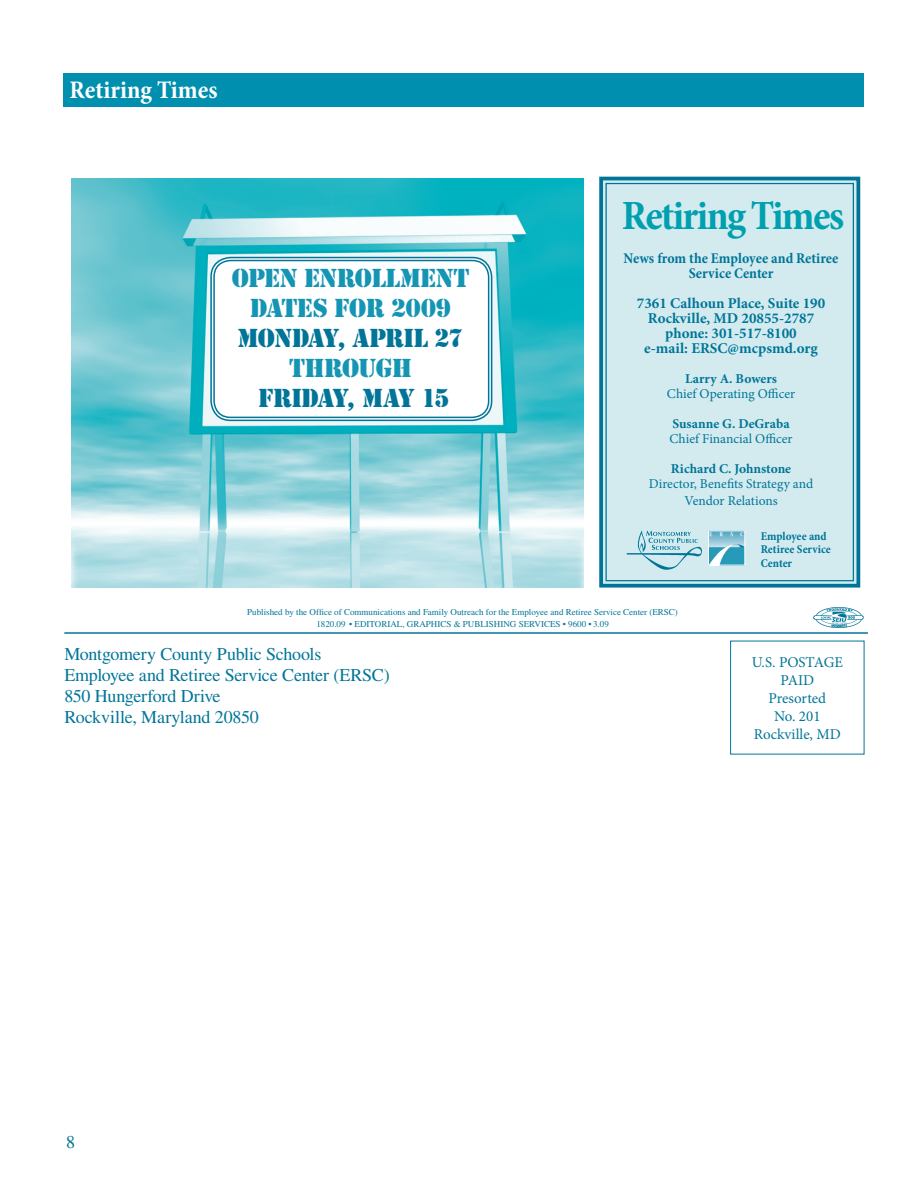
<style>
.page{position:relative;width:918px;height:1188px;background:#fff}
.page>*{position:absolute;margin:0;border:0;box-sizing:border-box;transform-origin:0 0}
.t1{font:700 condensed 42px "Minion Pro";letter-spacing:-.04em;color:#00a0b0}
.Body_Flush{font:27px "Stencil";letter-spacing:-.025em;color:#1595b4}
.Body_Flush-2{font:27px "Stencil";letter-spacing:-.04em;color:#007598}
.t2{font:700 condensed 25.5px "Minion Pro";color:#fff}
.Body_text{font:18px "Times";letter-spacing:-.015em;color:#007598}
.t3{font:700 15px "Minion Pro";color:#007598}
.t4{font:15px "Minion Pro";color:#007598}
.t5{font:700 condensed 15px/15px "Minion Pro";color:#007598;text-align:center}
.t6{font:13.5px/16.5px "Minion Pro";color:#007598;text-align:center}
.t7{font:700 13.5px "Minion Pro";color:#007598}
.t8{font:700 condensed 12px/13.5px "Minion Pro";color:#007598}
.continued{font:9px "Times";color:#007598}
</style>
<div class="page">
<div style="left:63px;top:73px;width:801px;height:34px;background:#018faf"></div>
<hr style="left:64px;top:632px;width:804px;height:2px;background:#007598">
<div style="left:599px;top:176px;width:262px;height:412px;background:#d3ebef"></div>
<div style="left:605px;top:183px;width:249px;height:398px;border:1px solid #007598"></div>
<img style="left:710px;top:533px;width:33px;height:30px">
<div style="left:708px;top:531px;width:37px;height:34px;border:1px solid #fff"></div>
<img style="left:814px;top:607px;width:49px;height:20px">
<img style="left:71px;top:178px;width:512px;height:409px">
<div style="left:213px;top:259px;width:277px;height:160px;background:#fff;border-radius:18px"></div>
<div style="left:210px;top:257px;width:282px;height:164px;border:1px solid #007598;border-radius:20px"></div>
<div style="left:213px;top:260px;width:276px;height:158px;border:1px solid #007598;border-radius:16px"></div>
<img style="left:627px;top:530px;width:74px;height:40px">
<p class="t2" style="left:70px;top:72px;width:150px">Retiring Times</p>
<p class="Body_Flush" style="left:232px;top:263px;width:239px">OPEN ENROLLMENT</p>
<p class="Body_Flush" style="left:250px;top:293px;width:203px">DATES FOR 2009</p>
<p class="Body_Flush-2" style="left:237px;top:323px;width:228px">MONDAY, APRIL 27</p>
<p class="Body_Flush" style="left:289px;top:353px;width:124px">THROUGH</p>
<p class="Body_Flush-2" style="left:258px;top:383px;width:16px">FRIDA</p>
<p class="Body_Flush-2" style="left:333px;top:383px;width:118px">Y, MAY 15</p>
<p class="t1" style="left:622px;top:187px;width:224px">Retiring Times</p>
<p class="t5" style="left:624px;top:251px;width:216px">News from the Employee and Retiree<br>Service Center</p>
<p class="t3" style="left:637px;top:293px;width:190px">7361 Calhoun Place, Suite 190</p>
<p class="t3" style="left:648px;top:308px;width:168px">Rockville, MD 20855-2787</p>
<p class="t3" style="left:665px;top:323px;width:133px">phone: 301-517-8100</p>
<p class="t3" style="left:644px;top:338px;width:175px">e-mail: ERSC@mcpsmd.org</p>
<p class="t7" style="left:685px;top:369px;width:93px">Larry A. Bowers</p>
<p class="t6" style="left:667px;top:386px;width:130px">Chief Operating Officer</p>
<p class="t7" style="left:672px;top:414px;width:119px">Susanne G. DeGraba</p>
<p class="t6" style="left:670px;top:431px;width:125px">Chief Financial Officer</p>
<p class="t7" style="left:671px;top:459px;width:122px">Richard C. Johnstone</p>
<p class="t6" style="left:649px;top:476px;width:166px">Director, Benefits Strategy and<br>Vendor Relations</p>
<p class="t8" style="left:761px;top:529px;width:72px">Employee and<br>Retiree Service<br>Center</p>
<p class="continued" style="left:247px;top:607px;width:432px">Published by the Office of Communications and Family Outreach for the Employee and Retiree Service Center (ERSC)</p>
<p class="continued" style="left:316px;top:619px;width:294px">1820.09 • EDITORIAL, GRAPHICS &amp; PUBLISHING SERVICES • 9600 • 3.09</p>
<p class="Body_text" style="left:64px;top:643px;width:259px">Montgomery County Public Schools</p>
<p class="Body_text" style="left:64px;top:664px;width:327px">Employee and Retiree Service Center (ERSC)</p>
<p class="Body_text" style="left:64px;top:685px;width:158px">850 Hungerford Drive</p>
<p class="Body_text" style="left:64px;top:706px;width:196px">Rockville, Maryland 20850</p>
<h3 class="Body_text" style="left:66px;top:1132px;width:10px">8</h3>
<p class="t4" style="left:752px;top:652px;width:93px">U.S. POSTAGE</p>
<p class="t4" style="left:781px;top:670px;width:35px">PAID</p>
<p class="t4" style="left:768px;top:688px;width:59px">Presorted</p>
<p class="t4" style="left:774px;top:706px;width:48px">No. 201</p>
<p class="t4" style="left:754px;top:724px;width:89px">Rockville, MD</p>
</div>
